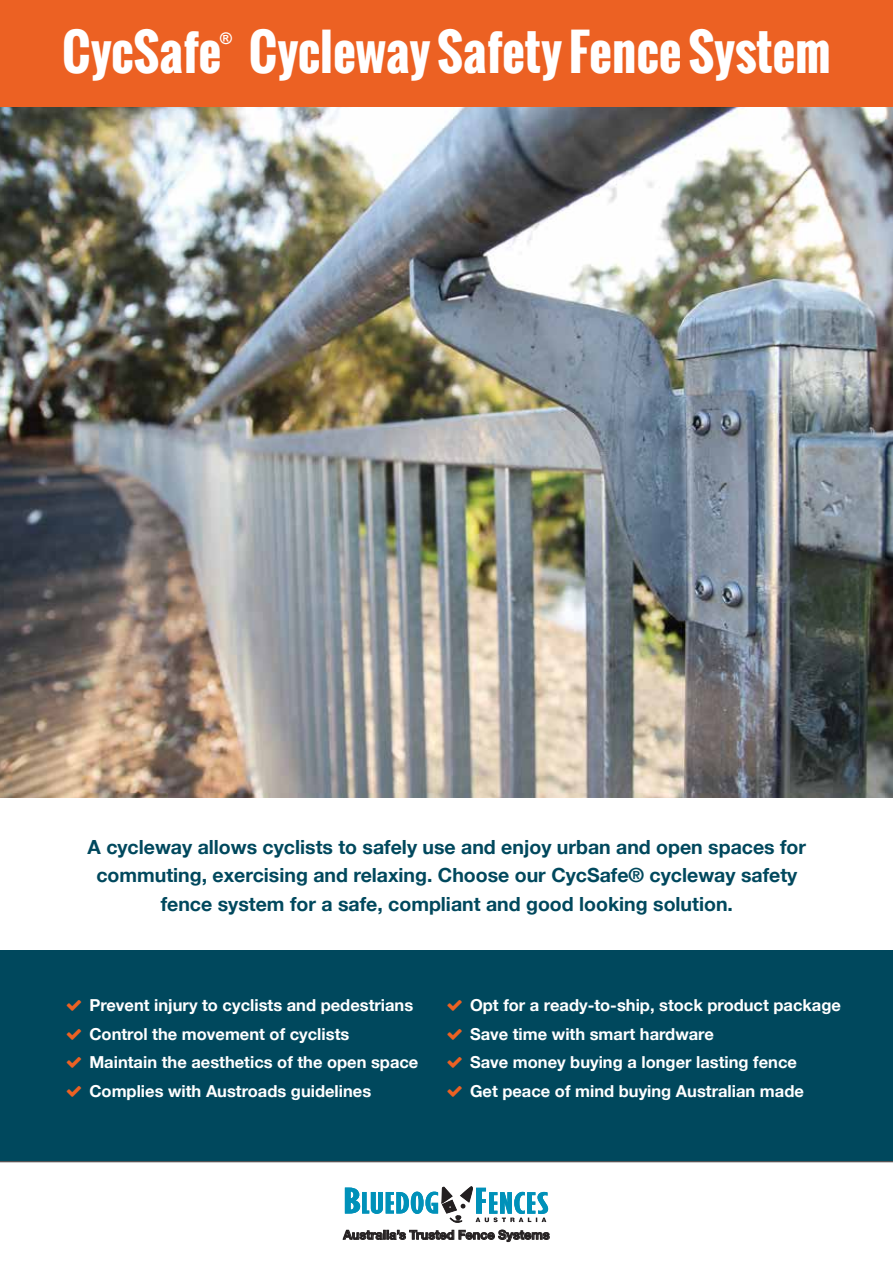
<style>
.page{position:relative;width:893px;height:1263px;background:#fff}
.page>*{position:absolute;margin:0;border:0;box-sizing:border-box;transform-origin:0 0}
.t1{font:700 49.65px "Oswald";color:#fff}
.t2{font:700 19.5px/28.5px "Helvetica Neue";color:#00485d;text-align:center}
.t3{font:700 16.5px/28.8px "Helvetica Neue";color:#fff}
.t4{font:700 16.05px "Arial";color:#fff}
.t5{font:700 12.6px "Helvetica Neue";color:#231f20}
</style>
<div class="page">
<img style="left:0;top:106px;width:893px;height:692px">
<div style="left:0;top:950px;width:893px;height:212px;background:#00485d"></div>
<div style="left:0;top:0;width:893px;height:106px;background:#ec6123"></div>
<svg style="left:0;top:1162px;width:893px;height:81px"></svg>
<svg style="left:345px;top:1186px;width:203px;height:36px"></svg>
<svg style="left:343px;top:1230px;width:206px;height:11px"></svg>
<h1 class="t1" style="left:62px;top:15px;width:770px">CycSafe Cycleway Safety Fence System</h1>
<p class="t4" style="left:220px;top:27px;width:13px">®</p>
<p class="t2" style="left:88px;top:833px;width:720px">A cycleway allows cyclists to safely use and enjoy urban and open spaces for commuting, exercising and relaxing. Choose our CycSafe® cycleway safety fence system for a safe, compliant and good looking solution.</p>
<p class="t3" style="left:89px;top:991px;width:331px">Prevent injury to cyclists and pedestrians Control the movement of cyclists Maintain the aesthetics of the open space Complies with Austroads guidelines</p>
<p class="t3" style="left:470px;top:991px;width:372px">Opt for a ready-to-ship, stock product package Save time with smart hardware<br>Save money buying a longer lasting fence<br>Get peace of mind buying Australian made</p>
<p class="t5" style="left:343px;top:1225px;width:208px">Australia’s Trusted Fence Systems</p>
</div>
